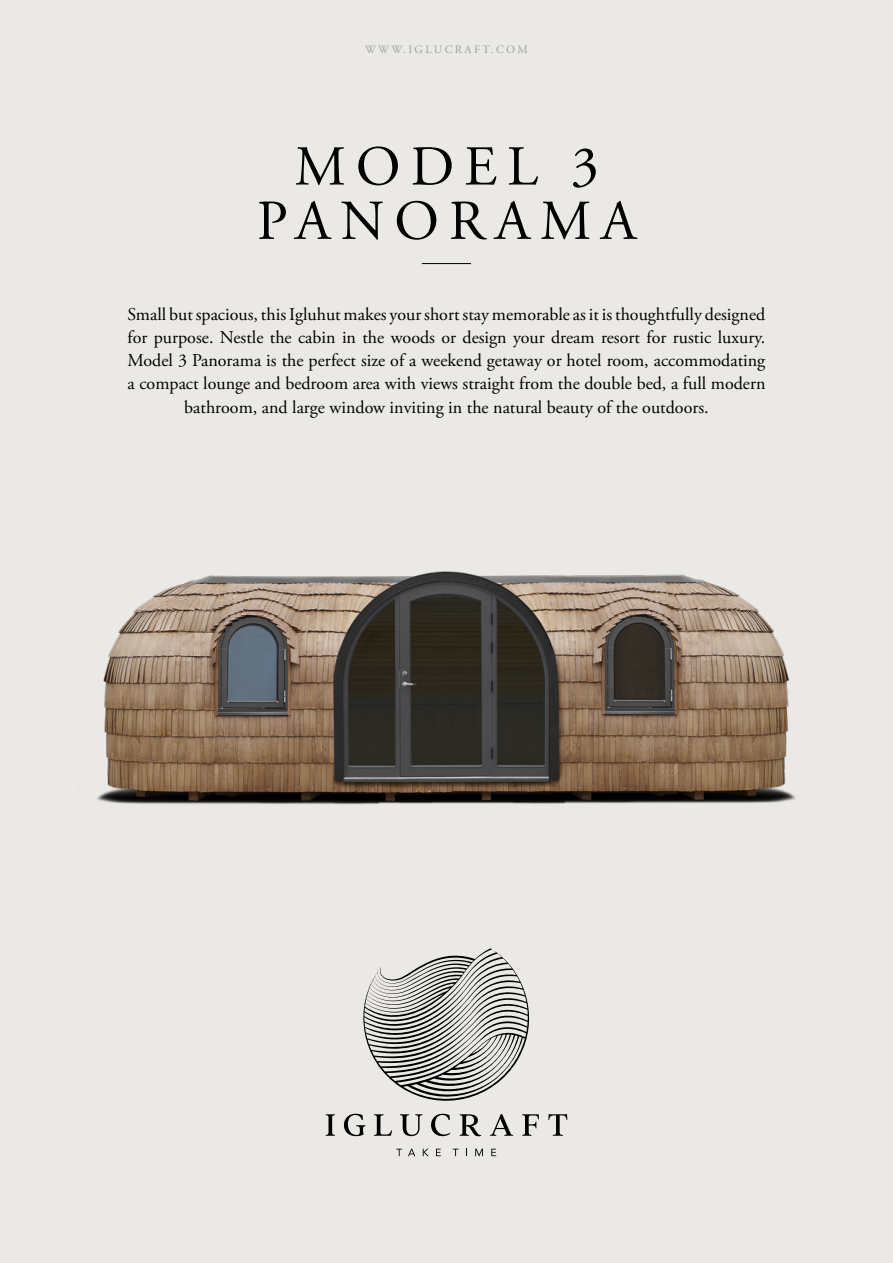
<style>
.page{position:relative;width:893px;height:1263px;background:#ebe9e6}
.page>*{position:absolute;margin:0;border:0;box-sizing:border-box;transform-origin:0 0}
.t1{font:56.25px/54.3px "Adobe Garamond Pro";letter-spacing:.175em;color:#000;text-align:center}
.t2{font:18px/23.2px "Adobe Garamond Pro";color:#000;text-align:center}
.t3{font:11.25px "Adobe Garamond Pro";letter-spacing:.215em;color:#9d9f97}
</style>
<div class="page">
<hr style="left:422px;top:263px;width:49px;height:1px;background:#000">
<svg style="left:326px;top:1114px;width:9px;height:22px"></svg>
<svg style="left:548px;top:1114px;width:19px;height:22px"></svg>
<svg style="left:344px;top:948px;width:195px;height:188px"></svg>
<svg style="left:396px;top:1149px;width:6px;height:7px"></svg>
<svg style="left:408px;top:1149px;width:7px;height:7px"></svg>
<svg style="left:423px;top:1149px;width:6px;height:7px"></svg>
<svg style="left:436px;top:1149px;width:5px;height:7px"></svg>
<svg style="left:453px;top:1149px;width:5px;height:7px"></svg>
<svg style="left:475px;top:1149px;width:8px;height:7px"></svg>
<svg style="left:491px;top:1149px;width:5px;height:7px"></svg>
<img style="left:97px;top:571px;width:699px;height:234px">
<p class="t3" style="left:365px;top:42px;width:164px">WWW.IGLUCRAFT.COM</p>
<h1 class="t1" style="left:257px;top:141px;width:381px">MODEL 3<br>PANORAMA</h1>
<p class="t2" style="left:128px;top:303px;width:639px">Small but spacious, this Igluhut makes your short stay memorable as it is thoughtfully designed for purpose. Nestle the cabin in the woods or design your dream resort for rustic luxury.<br>Model 3 Panorama is the perfect size of a weekend getaway or hotel room, accommodating a compact lounge and bedroom area with views straight from the double bed, a full modern bathroom, and large window inviting in the natural beauty of the outdoors.</p>
</div>
